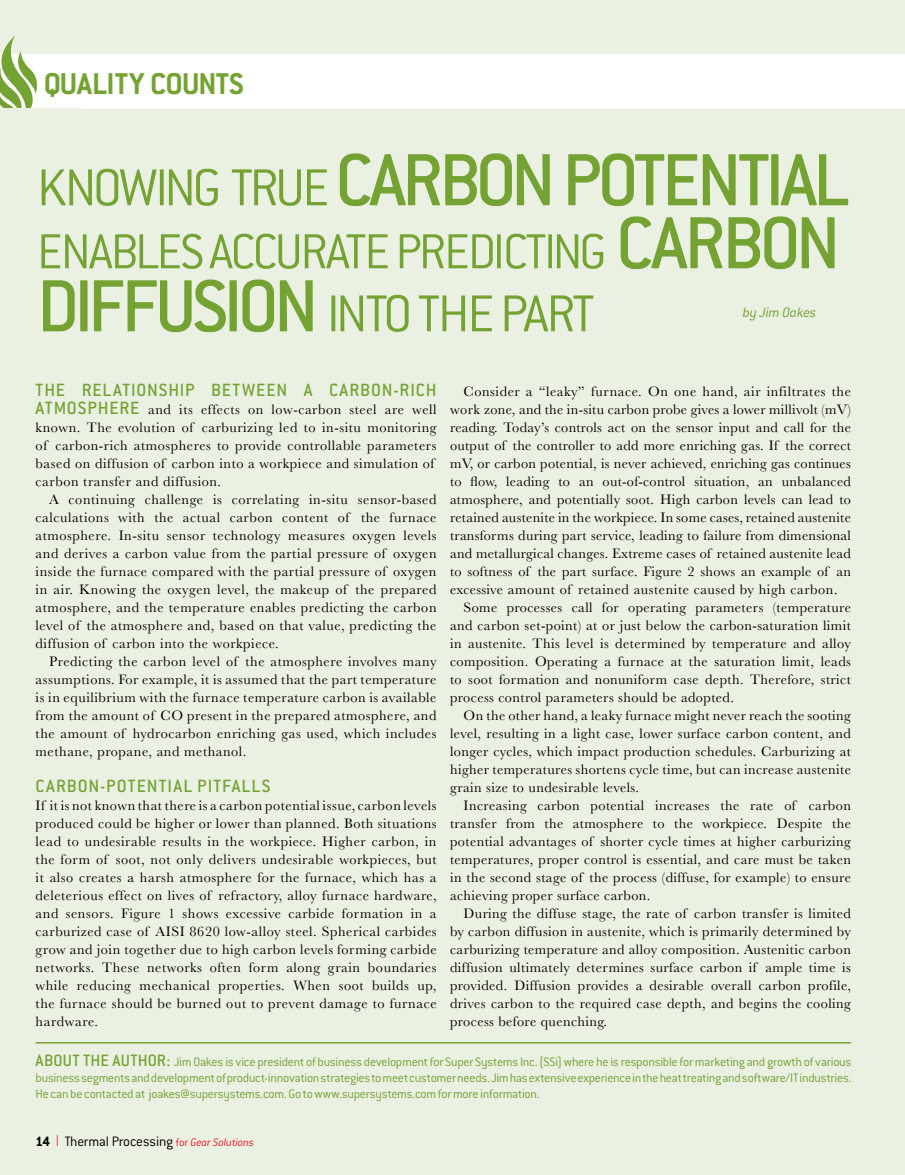
<style>
.page{position:relative;width:905px;height:1175px;background:#fff}
.page>*{position:absolute;margin:0;border:0;box-sizing:border-box;transform-origin:0 0}
.t1{font:500 81px "Conduit ITC";letter-spacing:-.05em;color:#74a333}
.t2{font:300 57px "Conduit ITC";letter-spacing:-.05em;color:#74a333}
.t3{font:300 54px "Conduit ITC";letter-spacing:-.05em;color:#74a333}
.t4{font:700 33px "Conduit ITC";letter-spacing:-.015em;color:#74a333}
.t5{font:500 19.5px "Conduit ITC";letter-spacing:.05em;color:#74a333}
.t6{font:300 15px "Conduit ITC";letter-spacing:-.01em;color:#000}
.t7{font:italic 300 15px "Conduit ITC";letter-spacing:-.015em;color:#74a333}
.t8{font:14.25px/18px "Baskerville";letter-spacing:.03em;color:#000;text-align:justify}
.t9{font:300 13.5px/16.2px "Conduit ITC";letter-spacing:-.02em;color:#74a333;text-align:justify}
.s1{font-weight:300;font-size:57px}
.s2{font-weight:500;font-size:81px}
.s3{font-family:"Conduit ITC";font-weight:500;font-size:19.5px;color:#74a333}
.s4{font-weight:500;font-size:18px}
.s5{font-weight:700}
.s6{font-family:"Helvetica Neue";color:#ed1d24}
.s7{font-size:12px;color:#ed1d24}
.s8{font-style:italic;font-size:12px;color:#ed1d24}
</style>
<div class="page">
<div style="left:0;top:0;width:904px;height:1174px;background:#eaf0e2"></div>
<div style="left:0;top:54px;width:904px;height:54px;background:#fff"></div>
<svg style="left:0;top:36px;width:37px;height:72px"></svg>
<hr style="left:36px;top:1042px;width:814px;height:1px;background:#74a333">
<h3 class="t4" style="left:44px;top:65px;width:201px">QUALITY COUNTS</h3>
<h1 class="t1" style="left:37px;top:134px;width:814px"><span class="s1">KNOWING TRUE</span> CARBON POTENTIAL</h1>
<h3 class="t3" style="left:37px;top:222px;width:805px">ENABLES ACCURATE PREDICTING <span class="s2">CARBON</span></h3>
<h2 class="t2" style="left:37px;top:282px;width:559px"><span class="s2">DIFFUSION</span> INTO THE PART</h2>
<p class="t7" style="left:743px;top:304px;width:75px">by Jim Oakes</p>
<h3 class="t5" style="left:36px;top:379px;width:402px">THE RELATIONSHIP BETWEEN A CARBON-RICH</h3>
<p class="t8" style="left:36px;top:401px;width:402px;text-align:left"><span class="s3">ATMOSPHERE</span> and its effects on low-carbon steel are well known. The evolution of carburizing led to in-situ monitoring of carbon-rich atmospheres to provide controllable parameters based on diffusion of carbon into a workpiece and simulation of carbon transfer and diffusion.</p>
<p class="t8" style="left:36px;top:491px;width:402px;text-indent:13px">A continuing challenge is correlating in-situ sensor-based calculations with the actual carbon content of the furnace atmosphere. In-situ sensor technology measures oxygen levels and derives a carbon value from the partial pressure of oxygen inside the furnace compared with the partial pressure of oxygen in air. Knowing the oxygen level, the makeup of the prepared atmosphere, and the temperature enables predicting the carbon level of the atmosphere and, based on that value, predicting the diffusion of carbon into the workpiece.</p>
<p class="t8" style="left:36px;top:653px;width:402px;text-indent:13px">Predicting the carbon level of the atmosphere involves many assumptions. For example, it is assumed that the part temperature is in equilibrium with the furnace temperature carbon is available from the amount of CO present in the prepared atmosphere, and the amount of hydrocarbon enriching gas used, which includes methane, propane, and methanol.</p>
<h3 class="t5" style="left:36px;top:775px;width:236px">CARBON-POTENTIAL PITFALLS</h3>
<p class="t8" style="left:36px;top:797px;width:402px">If it is not known that there is a carbon potential issue, carbon levels produced could be higher or lower than planned. Both situations lead to undesirable results in the workpiece. Higher carbon, in the form of soot, not only delivers undesirable workpieces, but it also creates a harsh atmosphere for the furnace, which has a deleterious effect on lives of refractory, alloy furnace hardware, and sensors. Figure 1 shows excessive carbide formation in a carburized case of AISI 8620 low-alloy steel. Spherical carbides grow and join together due to high carbon levels forming carbide networks. These networks often form along grain boundaries while reducing mechanical properties. When soot builds up, the furnace should be burned out to prevent damage to furnace hardware.</p>
<p class="t8" style="left:463px;top:383px;width:389px">Consider a “leaky” furnace. On one hand, air infiltrates the</p>
<p class="t8" style="left:450px;top:401px;width:402px">work zone, and the in-situ carbon probe gives a lower millivolt (mV)</p>
<p class="t8" style="left:450px;top:419px;width:402px">reading. Today’s controls act on the sensor input and call for the</p>
<p class="t8" style="left:450px;top:437px;width:402px">output of the controller to add more enriching gas. If the correct</p>
<p class="t8" style="left:450px;top:455px;width:402px">mV, or carbon potential, is never achieved, enriching gas continues</p>
<p class="t8" style="left:450px;top:473px;width:402px">to flow, leading to an out-of-control situation, an unbalanced</p>
<p class="t8" style="left:450px;top:491px;width:402px">atmosphere, and potentially soot. High carbon levels can lead to</p>
<p class="t8" style="left:450px;top:509px;width:402px">retained austenite in the workpiece. In some cases, retained austenite</p>
<p class="t8" style="left:450px;top:527px;width:402px">transforms during part service, leading to failure from dimensional</p>
<p class="t8" style="left:450px;top:545px;width:402px">and metallurgical changes. Extreme cases of retained austenite lead</p>
<p class="t8" style="left:450px;top:563px;width:402px">to softness of the part surface. Figure 2 shows an example of an</p>
<p class="t8" style="left:450px;top:581px;width:389px">excessive amount of retained austenite caused by high carbon.</p>
<p class="t8" style="left:463px;top:599px;width:389px">Some processes call for operating parameters (temperature</p>
<p class="t8" style="left:450px;top:617px;width:402px">and carbon set-point) at or just below the carbon-saturation limit</p>
<p class="t8" style="left:450px;top:635px;width:402px">in austenite. This level is determined by temperature and alloy</p>
<p class="t8" style="left:450px;top:653px;width:402px">composition. Operating a furnace at the saturation limit, leads</p>
<p class="t8" style="left:450px;top:671px;width:402px">to soot formation and nonuniform case depth. Therefore, strict</p>
<p class="t8" style="left:450px;top:689px;width:285px">process control parameters should be adopted.</p>
<p class="t8" style="left:463px;top:707px;width:389px">On the other hand, a leaky furnace might never reach the sooting</p>
<p class="t8" style="left:450px;top:725px;width:402px">level, resulting in a light case, lower surface carbon content, and</p>
<p class="t8" style="left:450px;top:743px;width:402px">longer cycles, which impact production schedules. Carburizing at</p>
<p class="t8" style="left:450px;top:761px;width:402px">higher temperatures shortens cycle time, but can increase austenite</p>
<p class="t8" style="left:450px;top:779px;width:190px">grain size to undesirable levels.</p>
<p class="t8" style="left:463px;top:797px;width:389px">Increasing carbon potential increases the rate of carbon</p>
<p class="t8" style="left:450px;top:815px;width:402px">transfer from the atmosphere to the workpiece. Despite the</p>
<p class="t8" style="left:450px;top:833px;width:402px">potential advantages of shorter cycle times at higher carburizing</p>
<p class="t8" style="left:450px;top:851px;width:402px">temperatures, proper control is essential, and care must be taken</p>
<p class="t8" style="left:450px;top:869px;width:402px">in the second stage of the process (diffuse, for example) to ensure</p>
<p class="t8" style="left:450px;top:887px;width:202px">achieving proper surface carbon.</p>
<p class="t8" style="left:463px;top:905px;width:389px">During the diffuse stage, the rate of carbon transfer is limited</p>
<p class="t8" style="left:450px;top:923px;width:402px">by carbon diffusion in austenite, which is primarily determined by</p>
<p class="t8" style="left:450px;top:941px;width:402px">carburizing temperature and alloy composition. Austenitic carbon</p>
<p class="t8" style="left:450px;top:958px;width:402px">diffusion ultimately determines surface carbon if ample time is</p>
<p class="t8" style="left:450px;top:976px;width:402px">provided. Diffusion provides a desirable overall carbon profile,</p>
<p class="t8" style="left:450px;top:994px;width:402px">drives carbon to the required case depth, and begins the cooling</p>
<p class="t8" style="left:450px;top:1012px;width:158px">process before quenching.</p>
<p class="t9" style="left:36px;top:1053px;width:817px"><span class="s4">ABOUT THE AUTHOR:</span> Jim Oakes is vice president of business development for Super Systems Inc. (SSi) where he is responsible for marketing and growth of various business segments and development of product-innovation strategies to meet customer needs. Jim has extensive experience in the heat treating and software/IT industries.<br>He can be contacted at joakes@supersystems.com. Go to www.supersystems.com for more information.</p>
<p class="t6" style="left:36px;top:1132px;width:220px"><span class="s5">14</span> <span class="s6">|</span> Thermal Processing <span class="s7">for</span> <span class="s8">Gear Solutions</span></p>
</div>
